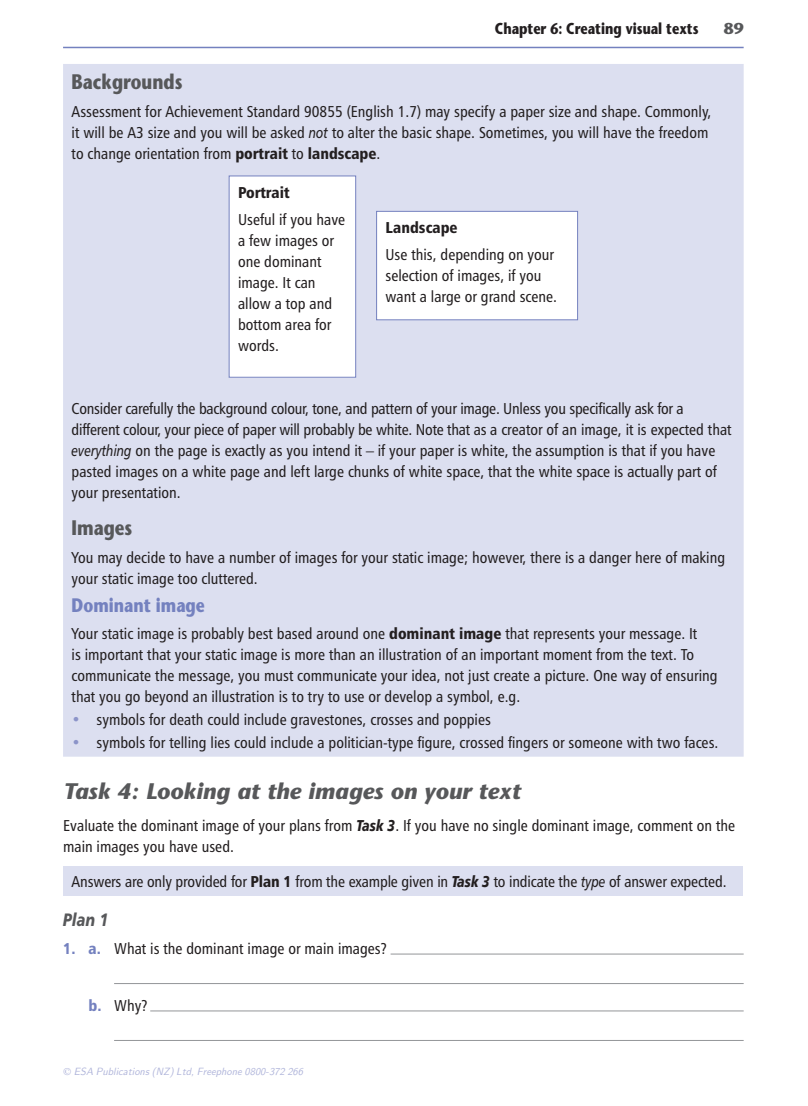
<style>
.page{position:relative;width:808px;height:1106px;background:#fff}
.page>*{position:absolute;margin:0;border:0;box-sizing:border-box;transform-origin:0 0}
.t1{font:italic 700 22.5px "Stone Sans";color:#57585a}
.t2{font:700 21px "Stone Sans";color:#57585a;scale:.8 1}
.t3{font:700 19.5px "Stone Sans";color:#7481bf;scale:.8 1}
.t4{font:18px "Humanist 777 BT Black Italic B";color:#57585a;scale:.8 1}
.t5{font:15.75px/21px "Humanist 777 BT Roman Condensed B";color:#231f20}
.t6{font:700 15.75px "Stone Sans";color:#231f20;scale:.8 1}
.t7{font:15.75px "Humanist 777 BT Black Condensed B";color:#231f20}
.t8{font:700 15.75px "Stone Sans";color:#57585a}
.t9{font:italic 10.5px "Nova";color:#b1b6db}
.s1{font-family:"Humanist 777 BT Italic B"}
.s2{font-family:"Humanist 777 BT Black Condensed B"}
.s3{color:#8c94c9}
.s4{font-family:"Humanist 777 BT Black Italic B"}
.s5{font-family:"Humanist 777 BT Black Condensed B";color:#7481bf}
</style>
<div class="page">
<hr style="left:63px;top:47px;width:680px;height:1px;background:#7481bf">
<hr style="left:390px;top:954px;width:353px;height:1px;background:#939598">
<hr style="left:114px;top:983px;width:629px;height:1px;background:#939598">
<hr style="left:150px;top:1010px;width:593px;height:1px;background:#939598">
<hr style="left:114px;top:1040px;width:629px;height:1px;background:#939598">
<div style="left:63px;top:64px;width:680px;height:693px;background:#dcdff0"></div>
<div style="left:229px;top:176px;width:127px;height:201px;background:#fff"></div>
<div style="left:229px;top:176px;width:127px;height:202px;border:1px solid #7481bf"></div>
<div style="left:376px;top:211px;width:201px;height:109px;background:#fff"></div>
<div style="left:376px;top:211px;width:202px;height:109px;border:1px solid #7481bf"></div>
<div style="left:63px;top:866px;width:679px;height:30px;background:#dcdff0"></div>
<p class="t6" style="left:495px;top:19px;width:256px">Chapter 6: Creating visual texts</p>
<p class="t8" style="left:724px;top:19px;width:21px">89</p>
<h2 class="t2" style="left:72px;top:69px;width:140px">Backgrounds</h2>
<p class="t5" style="left:72px;top:100px;width:641px">Assessment for Achievement Standard 90855 (English 1.7) may specify a paper size and shape. Commonly, it will be A3 size and you will be asked <span class="s1">not</span> to alter the basic shape. Sometimes, you will have the freedom to change orientation from <span class="s2">portrait</span> to <span class="s2">landscape</span>.</p>
<p class="t7" style="left:238px;top:182px;width:53px">Portrait</p>
<p class="t5" style="left:238px;top:209px;width:109px">Useful if you have a few images or one dominant image. It can allow a top and bottom area for words.</p>
<p class="t7" style="left:385px;top:217px;width:74px">Landscape</p>
<p class="t5" style="left:385px;top:244px;width:173px">Use this, depending on your selection of images, if you want a large or grand scene.</p>
<p class="t5" style="left:72px;top:397px;width:661px">Consider carefully the background colour, tone, and pattern of your image. Unless you specifically ask for a different colour, your piece of paper will probably be white. Note that as a creator of an image, it is expected that <span class="s1">everything</span> on the page is exactly as you intend it – if your paper is white, the assumption is that if you have pasted images on a white page and left large chunks of white space, that the white space is actually part of your presentation.</p>
<h2 class="t2" style="left:72px;top:515px;width:77px">Images</h2>
<p class="t5" style="left:72px;top:547px;width:655px">You may decide to have a number of images for your static image; however, there is a danger here of making your static image too cluttered.</p>
<p class="t3" style="left:72px;top:592px;width:168px">Dominant image</p>
<p class="t5" style="left:72px;top:623px;width:647px">Your static image is probably best based around one <span class="s2">dominant image</span> that represents your message. It<br>is important that your static image is more than an illustration of an important moment from the text. To communicate the message, you must communicate your idea, not just create a picture. One way of ensuring that you go beyond an illustration is to try to use or develop a symbol, e.g.</p>
<p class="t5" style="left:72px;top:709px;width:421px"><span class="s3">•</span> symbols for death could include gravestones, crosses and poppies</p>
<p class="t5" style="left:72px;top:732px;width:648px"><span class="s3">•</span> symbols for telling lies could include a politician-type figure, crossed fingers or someone with two faces.</p>
<h1 class="t1" style="left:63px;top:777px;width:459px">Task 4: Looking at the images on your text</h1>
<p class="t5" style="left:63px;top:814px;width:673px">Evaluate the dominant image of your plans from <span class="s4">Task 3</span>. If you have no single dominant image, comment on the main images you have used.</p>
<p class="t5" style="left:72px;top:871px;width:656px">Answers are only provided for <span class="s2">Plan 1</span> from the example given in <span class="s4">Task 3</span> to indicate the <span class="s1">type</span> of answer expected.</p>
<p class="t4" style="left:63px;top:908px;width:59px">Plan 1</p>
<p class="t5" style="left:63px;top:937px;width:325px"><span class="s5">1. a.</span> What is the dominant image or main images?</p>
<p class="t5" style="left:89px;top:994px;width:60px"><span class="s5">b.</span> Why?</p>
<p class="t9" style="left:74px;top:1065px;width:231px">ESA Publications (NZ) Ltd, Freephone 0800-372 266</p>
</div>
